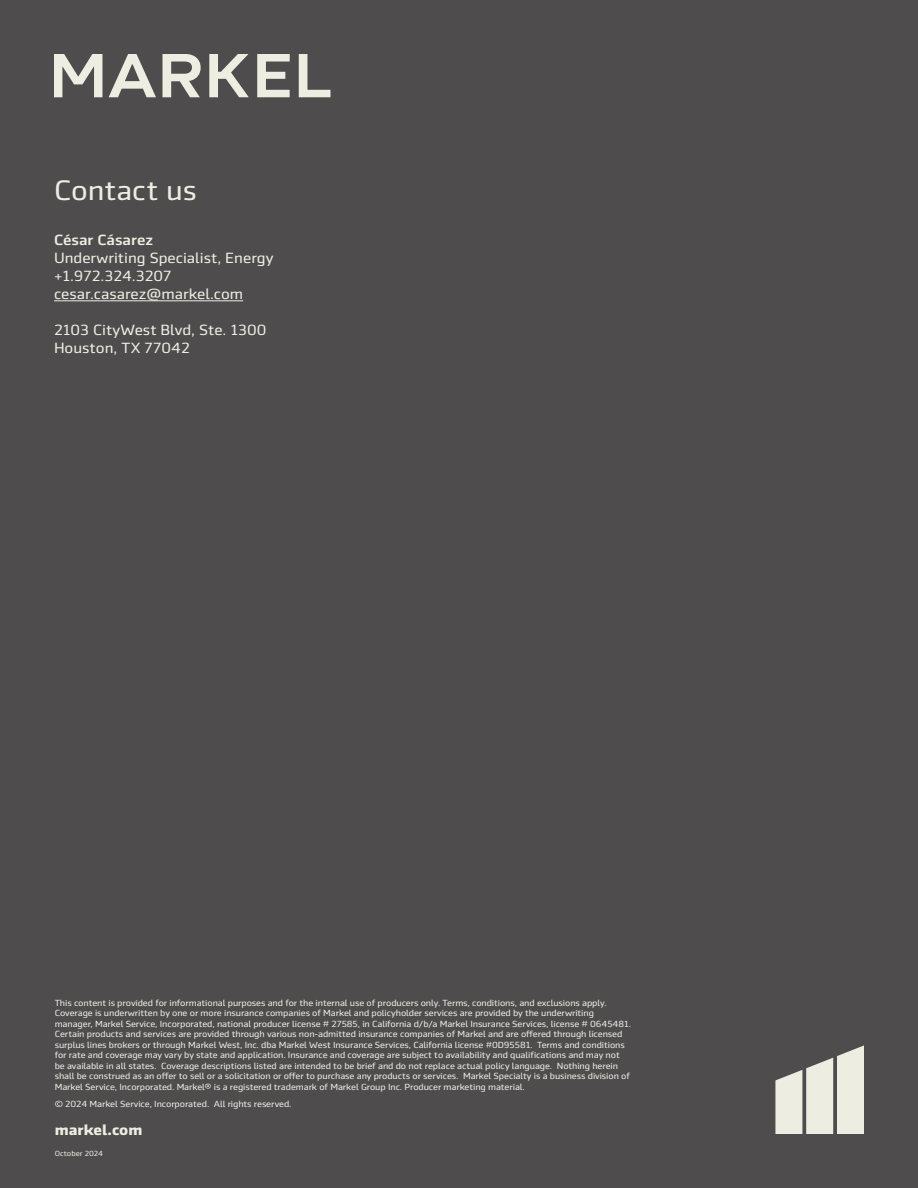
<style>
.page{position:relative;width:918px;height:1188px;background:#4e4c4d}
.page>*{position:absolute;margin:0;border:0;box-sizing:border-box;transform-origin:0 0}
.t1{font:28.5px "Markel Sans";color:#eeede2}
.t2{font:15px "Markel Sans";color:#eeede2}
.t3{font:500 15px "Markel Sans";color:#eeede2}
.URL{font:700 15px "Markel Sans";color:#eeede2}
.TOC_body_text{font:9px/10.5px "Markel Sans";letter-spacing:-.01em;color:#eeede2}
.URL-2{font:7.5px "Markel Sans";color:#eeede2}
</style>
<div class="page">
<svg style="left:775px;top:1045px;width:89px;height:89px"></svg>
<svg style="left:54px;top:54px;width:276px;height:43px"></svg>
<hr style="left:54px;top:300px;width:189px;height:1px;background:#eeede2">
<p class="t1" style="left:54px;top:175px;width:144px">Contact us</p>
<p class="t3" style="left:54px;top:232px;width:101px">César Cásarez</p>
<p class="t2" style="left:54px;top:250px;width:221px">Underwriting Specialist, Energy</p>
<p class="t2" style="left:54px;top:268px;width:119px">+1.972.324.3207</p>
<p class="t2" style="left:54px;top:286px;width:191px">cesar.casarez@markel.com</p>
<p class="t2" style="left:54px;top:322px;width:214px">2103 CityWest Blvd, Ste. 1300</p>
<p class="t2" style="left:54px;top:340px;width:137px">Houston, TX 77042</p>
<p class="TOC_body_text" style="left:55px;top:997px;width:578px">This content is provided for informational purposes and for the internal use of producers only. Terms, conditions, and exclusions apply.<br>Coverage is underwritten by one or more insurance companies of Markel and policyholder services are provided by the underwriting manager, Markel Service, Incorporated, national producer license # 27585, in California d/b/a Markel Insurance Services, license # 0645481.<br>Certain products and services are provided through various non-admitted insurance companies of Markel and are offered through licensed surplus lines brokers or through Markel West, Inc. dba Markel West Insurance Services, California license #0D95581. Terms and conditions for rate and coverage may vary by state and application. Insurance and coverage are subject to availability and qualifications and may not be available in all states. Coverage descriptions listed are intended to be brief and do not replace actual policy language. Nothing herein shall be construed as an offer to sell or a solicitation or offer to purchase any products or services. Markel Specialty is a business division of Markel Service, Incorporated. Markel® is a registered trademark of Markel Group Inc. Producer marketing material.</p>
<p class="TOC_body_text" style="left:55px;top:1099px;width:238px">© 2024 Markel Service, Incorporated. All rights reserved.</p>
<p class="URL" style="left:55px;top:1121px;width:89px">markel.com</p>
<p class="URL-2" style="left:55px;top:1149px;width:50px">October 2024</p>
</div>
